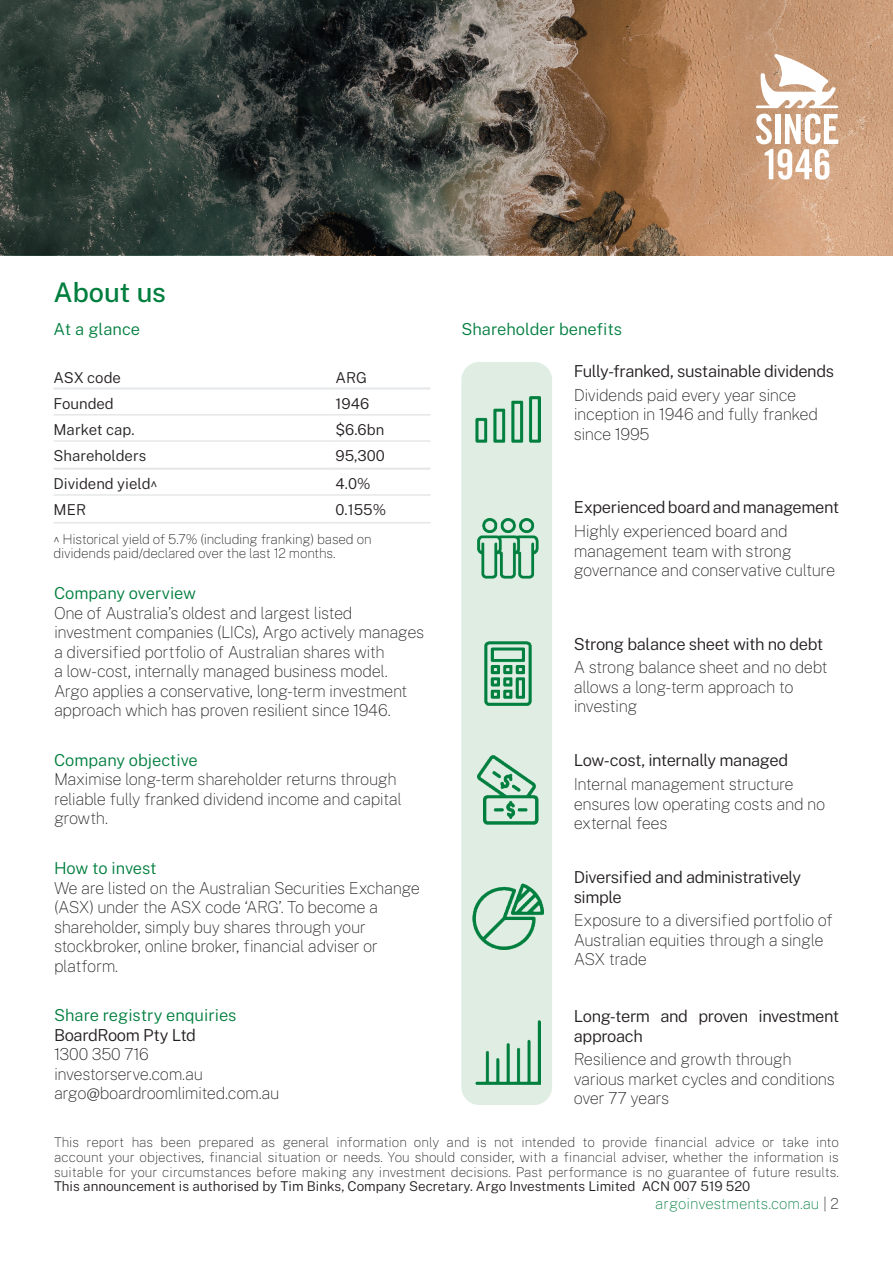
<style>
.page{position:relative;width:893px;height:1263px;background:#fff}
.page>*{position:absolute;margin:0;border:0;box-sizing:border-box;transform-origin:0 0}
.t1{font:500 27px "Public Sans";color:#007e3e}
.Body_text{font:100 16.5px/19.5px "Public Sans";letter-spacing:-.03em;color:#231f20}
.Body_text-2{font:300 16.5px/19.5px "Public Sans";letter-spacing:-.025em;color:#231f20}
.Body_text-3{font:300 16.5px "Public Sans";color:#007e3e}
.Body_text-4{font:100 16.5px "Public Sans";letter-spacing:-.01em;color:#231f20}
.Table_text{font:300 15px "Public Sans";color:#231f20}
.t2{font:100 15px "Public Sans";color:#007e3e}
.t3{font:100 13.5px/15px "Public Sans";letter-spacing:-.015em;color:#231f20;text-align:justify}
.t4{font:300 13.5px "Public Sans";color:#231f20}
.s1{color:#231f20}
</style>
<div class="page">
<img style="left:702px;top:0;width:191px;height:255px">
<svg style="left:0;top:0;width:702px;height:255px;background:#524e42"></svg>
<div style="left:461px;top:362px;width:91px;height:743px;background:#e0ede3;border-radius:18px"></div>
<hr style="left:54px;top:387px;width:281px;height:3px;background:#e6e7e9">
<hr style="left:335px;top:387px;width:95px;height:3px;background:#e6e7e9">
<hr style="left:54px;top:468px;width:281px;height:2px;background:#e6e7e9">
<hr style="left:335px;top:468px;width:95px;height:2px;background:#e6e7e9">
<hr style="left:54px;top:494px;width:281px;height:2px;background:#e6e7e9">
<hr style="left:335px;top:494px;width:95px;height:2px;background:#e6e7e9">
<hr style="left:54px;top:522px;width:281px;height:1px;background:#e6e7e9">
<hr style="left:335px;top:522px;width:95px;height:1px;background:#e6e7e9">
<hr style="left:54px;top:414px;width:281px;height:1px;background:#e6e7e9">
<hr style="left:335px;top:414px;width:95px;height:1px;background:#e6e7e9">
<hr style="left:54px;top:440px;width:281px;height:2px;background:#e6e7e9">
<hr style="left:335px;top:440px;width:95px;height:2px;background:#e6e7e9">
<img style="left:476px;top:396px;width:64px;height:46px">
<img style="left:478px;top:518px;width:60px;height:61px">
<img style="left:485px;top:641px;width:46px;height:64px">
<img style="left:478px;top:756px;width:60px;height:68px">
<img style="left:472px;top:883px;width:72px;height:67px">
<img style="left:476px;top:1020px;width:64px;height:64px">
<svg style="left:756px;top:114px;width:82px;height:66px"></svg>
<svg style="left:756px;top:54px;width:82px;height:54px"></svg>
<p class="t1" style="left:54px;top:273px;width:114px">About us</p>
<p class="Body_text-3" style="left:54px;top:317px;width:88px">At a glance</p>
<p class="Table_text" style="left:54px;top:366px;width:69px">ASX code</p>
<p class="Table_text" style="left:335px;top:366px;width:33px">ARG</p>
<p class="Table_text" style="left:54px;top:392px;width:62px">Founded</p>
<p class="Table_text" style="left:335px;top:392px;width:35px">1946</p>
<p class="Table_text" style="left:54px;top:419px;width:83px">Market cap.</p>
<p class="Table_text" style="left:335px;top:419px;width:50px">$6.6bn</p>
<p class="Table_text" style="left:54px;top:445px;width:94px">Shareholders</p>
<p class="Table_text" style="left:335px;top:445px;width:51px">95,300</p>
<p class="Table_text" style="left:54px;top:473px;width:106px">Dividend yield^</p>
<p class="Table_text" style="left:335px;top:473px;width:36px">4.0%</p>
<p class="Table_text" style="left:54px;top:499px;width:34px">MER</p>
<p class="Table_text" style="left:335px;top:499px;width:52px">0.155%</p>
<p class="t3" style="left:54px;top:532px;width:319px;line-height:13.5px">^ Historical yield of 5.7% (including franking) based on dividends paid/declared over the last 12 months.</p>
<p class="Body_text-3" style="left:54px;top:581px;width:144px">Company overview</p>
<p class="Body_text" style="left:54px;top:602px;width:372px">One of Australia’s oldest and largest listed investment companies (LICs), Argo actively manages a diversified portfolio of Australian shares with<br>a low-cost, internally managed business model.<br>Argo applies a conservative, long-term investment approach which has proven resilient since 1946.</p>
<p class="Body_text-3" style="left:54px;top:748px;width:145px">Company objective</p>
<p class="Body_text" style="left:54px;top:769px;width:349px">Maximise long-term shareholder returns through reliable fully franked dividend income and capital growth.</p>
<p class="Body_text-3" style="left:54px;top:856px;width:104px">How to invest</p>
<p class="Body_text" style="left:54px;top:877px;width:368px">We are listed on the Australian Securities Exchange (ASX) under the ASX code ‘ARG’. To become a shareholder, simply buy shares through your stockbroker, online broker, financial adviser or platform.</p>
<p class="Body_text-3" style="left:54px;top:1003px;width:184px">Share registry enquiries</p>
<p class="Body_text-2" style="left:54px;top:1024px;width:143px">BoardRoom Pty Ltd</p>
<p class="Body_text-4" style="left:54px;top:1042px;width:96px">1300 350 716</p>
<p class="Body_text" style="left:54px;top:1063px;width:150px">investorserve.com.au</p>
<p class="Body_text" style="left:54px;top:1083px;width:227px">argo@boardroomlimited.com.au</p>
<p class="Body_text-3" style="left:461px;top:317px;width:162px">Shareholder benefits</p>
<p class="Body_text-2" style="left:574px;top:360px;width:262px">Fully-franked, sustainable dividends</p>
<p class="Body_text" style="left:574px;top:384px;width:246px">Dividends paid every year since inception in 1946 and fully franked since 1995</p>
<p class="Body_text-2" style="left:574px;top:497px;width:267px">Experienced board and management</p>
<p class="Body_text" style="left:574px;top:520px;width:263px">Highly experienced board and management team with strong governance and conservative culture</p>
<p class="Body_text-2" style="left:574px;top:633px;width:251px">Strong balance sheet with no debt</p>
<p class="Body_text" style="left:574px;top:657px;width:255px">A strong balance sheet and no debt allows a long-term approach to investing</p>
<p class="Body_text-2" style="left:574px;top:749px;width:216px">Low-cost, internally managed</p>
<p class="Body_text" style="left:574px;top:773px;width:253px">Internal management structure ensures low operating costs and no external fees</p>
<p class="Body_text-2" style="left:574px;top:866px;width:229px">Diversified and administratively simple</p>
<p class="Body_text" style="left:574px;top:909px;width:261px">Exposure to a diversified portfolio of<br>Australian equities through a single<br>ASX trade</p>
<p class="Body_text-2" style="left:574px;top:1005px;width:267px">Long-term and proven investment approach</p>
<p class="Body_text" style="left:574px;top:1049px;width:263px">Resilience and growth through various market cycles and conditions over 77 years</p>
<p class="t3" style="left:54px;top:1134px;width:786px">This report has been prepared as general information only and is not intended to provide financial advice or take into account your objectives, financial situation or needs. You should consider, with a financial adviser, whether the information is suitable for your circumstances before making any investment decisions. Past performance is no guarantee of future results.</p>
<p class="t4" style="left:54px;top:1176px;width:698px">This announcement is authorised by Tim Binks, Company Secretary. Argo Investments Limited ACN 007 519 520</p>
<p class="t2" style="left:655px;top:1192px;width:185px">argoinvestments.com.au <span class="s1">| 2</span></p>
</div>
